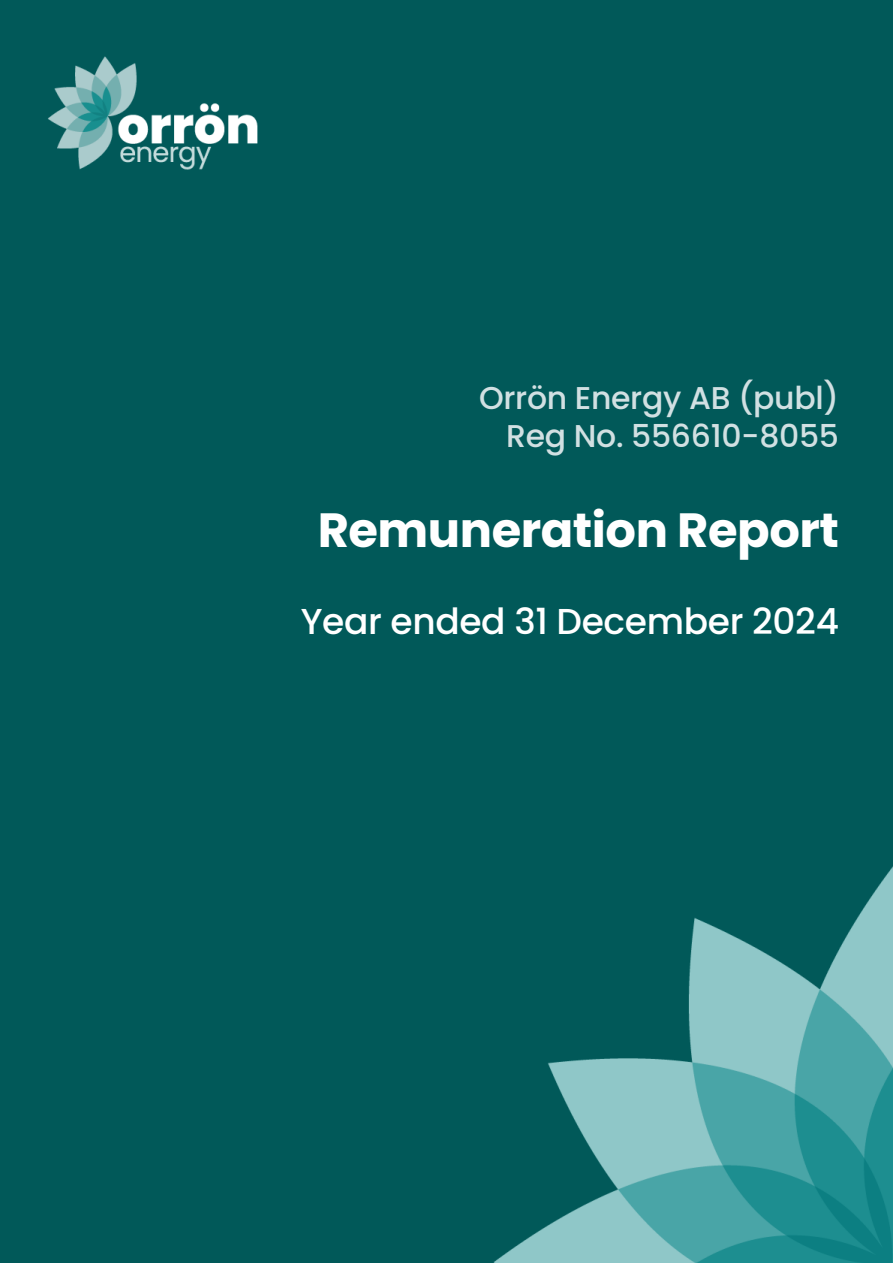
<style>
.page{position:relative;width:893px;height:1263px;background:#fff}
.page>*{position:absolute;margin:0;border:0;box-sizing:border-box;transform-origin:0 0}
.Cover_Title{font:700 48px "Poppins";letter-spacing:-.01em;color:#fff}
.Cover_Title-2{font:500 36px "Poppins";letter-spacing:-.01em;color:#fff}
.Cover_Title-3{font:500 31.5px "Poppins";letter-spacing:-.01em;color:#d1e0e2}
</style>
<div class="page">
<img style="left:0;top:0;width:893px;height:1263px">
<p class="Cover_Title-3" style="left:479px;top:379px;width:361px">Orrön Energy AB (publ)</p>
<p class="Cover_Title-3" style="left:506px;top:417px;width:334px">Reg No. 556610-8055</p>
<p class="Cover_Title" style="left:318px;top:503px;width:523px">Remuneration Report</p>
<p class="Cover_Title-2" style="left:301px;top:600px;width:540px">Year ended 31 December 2024</p>
</div>
